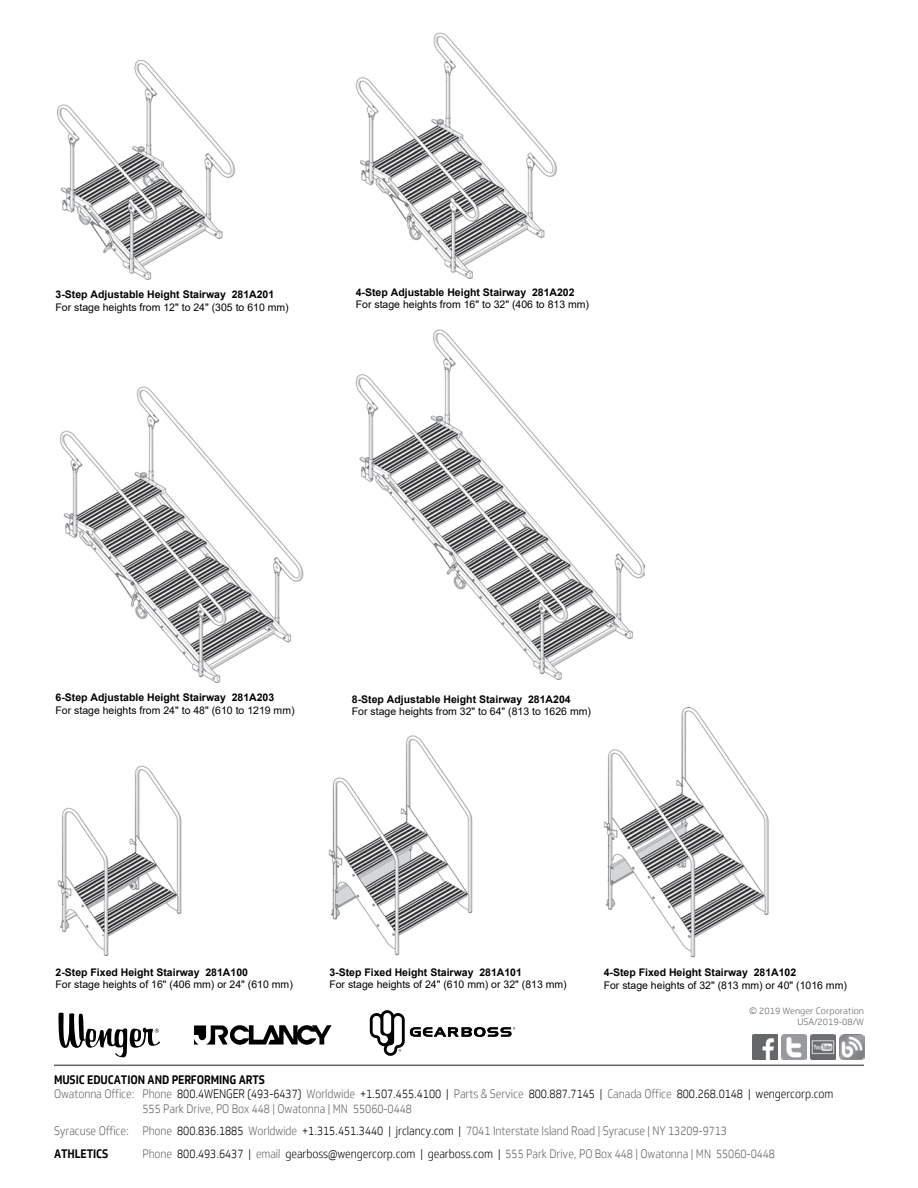
<style>
.page{position:relative;width:918px;height:1188px;background:#fff}
.page>*{position:absolute;margin:0;border:0;box-sizing:border-box;transform-origin:0 0}
.t1{font:300 12px/22.5px "Soleto";letter-spacing:-.01em;color:#636466;scale:.88 1}
.t2{font:300 12px "Soleto";letter-spacing:-.01em;color:#000;scale:.88 1}
.t3{font:700 12px "Soleto";letter-spacing:-.01em;color:#000;scale:.88 1}
.t4{font:10.5px "Arial";color:#000}
.t5{font:700 10.5px "Arial";color:#000}
.t6{font:300 9px/10.8px "Soleto";color:#636466;text-align:right}
.s1{color:#636466}
.s2{color:#000}
.s3{font-weight:700;color:#000}
</style>
<div class="page">
<hr style="left:54px;top:1065px;width:810px;height:1px;background:#636466">
<svg style="left:370px;top:1010px;width:145px;height:46px"></svg>
<div style="left:47px;top:1001px;width:124px;height:67px;background:#fff"></div>
<svg style="left:58px;top:1013px;width:102px;height:44px"></svg>
<svg style="left:194px;top:1025px;width:138px;height:20px"></svg>
<img style="left:753px;top:1035px;width:25px;height:25px">
<img style="left:782px;top:1035px;width:24px;height:25px">
<img style="left:811px;top:1035px;width:24px;height:25px">
<img style="left:839px;top:1035px;width:25px;height:25px">
<img style="left:603px;top:707px;width:166px;height:251px">
<img style="left:57px;top:60px;width:179px;height:219px">
<img style="left:355px;top:32px;width:202px;height:246px">
<img style="left:60px;top:386px;width:244px;height:296px">
<img style="left:355px;top:329px;width:289px;height:350px">
<img style="left:57px;top:765px;width:125px;height:191px">
<img style="left:328px;top:735px;width:145px;height:221px">
<p class="t5" style="left:56px;top:287px;width:220px">3-Step Adjustable Height Stairway 281A201</p>
<p class="t4" style="left:56px;top:300px;width:235px">For stage heights from 12" to 24" (305 to 610 mm)</p>
<p class="t5" style="left:356px;top:285px;width:220px">4-Step Adjustable Height Stairway 281A202</p>
<p class="t4" style="left:356px;top:297px;width:235px">For stage heights from 16" to 32" (406 to 813 mm)</p>
<p class="t5" style="left:56px;top:690px;width:220px">6-Step Adjustable Height Stairway 281A203</p>
<p class="t4" style="left:56px;top:703px;width:241px">For stage heights from 24" to 48" (610 to 1219 mm)</p>
<p class="t5" style="left:352px;top:692px;width:220px">8-Step Adjustable Height Stairway 281A204</p>
<p class="t4" style="left:352px;top:705px;width:241px">For stage heights from 32" to 64" (813 to 1626 mm)</p>
<p class="t5" style="left:56px;top:964px;width:194px">2-Step Fixed Height Stairway 281A100</p>
<p class="t4" style="left:56px;top:977px;width:239px">For stage heights of 16" (406 mm) or 24" (610 mm)</p>
<p class="t5" style="left:329px;top:964px;width:194px">3-Step Fixed Height Stairway 281A101</p>
<p class="t4" style="left:329px;top:977px;width:239px">For stage heights of 24" (610 mm) or 32" (813 mm)</p>
<p class="t5" style="left:604px;top:965px;width:194px">4-Step Fixed Height Stairway 281A102</p>
<p class="t4" style="left:604px;top:978px;width:245px">For stage heights of 32" (813 mm) or 40" (1016 mm)</p>
<p class="t6" style="left:749px;top:1006px;width:116px">© 2019 Wenger Corporation<br>USA/2019-08/W</p>
<p class="t3" style="left:54px;top:1072px;width:241px">MUSIC EDUCATION AND PERFORMING ARTS</p>
<p class="t2" style="left:54px;top:1087px;width:887px"><span class="s1">Owatonna Office: Phone</span> 800.4WENGER (493-6437) <span class="s1">Worldwide</span> +1.507.455.4100 | <span class="s1">Parts &amp; Service</span> 800.887.7145 | <span class="s1">Canada Office</span> 800.268.0148 | wengercorp.com</p>
<p class="t1" style="left:143px;top:1097px;width:308px">555 Park Drive, PO Box 448 | Owatonna | MN 55060-0448</p>
<p class="t1" style="left:54px;top:1120px;width:766px">Syracuse Office: Phone <span class="s2">800.836.1885</span> Worldwide <span class="s2">+1.315.451.3440 | jrclancy.com |</span> 7041 Interstate Island Road | Syracuse | NY 13209-9713<br><span class="s3">ATHLETICS</span></p>
<p class="t1" style="left:143px;top:1142px;width:720px">Phone <span class="s2">800.493.6437 |</span> email <span class="s2">gearboss@wengercorp.com | gearboss.com |</span> 555 Park Drive, PO Box 448 | Owatonna | MN 55060-0448</p>
</div>
